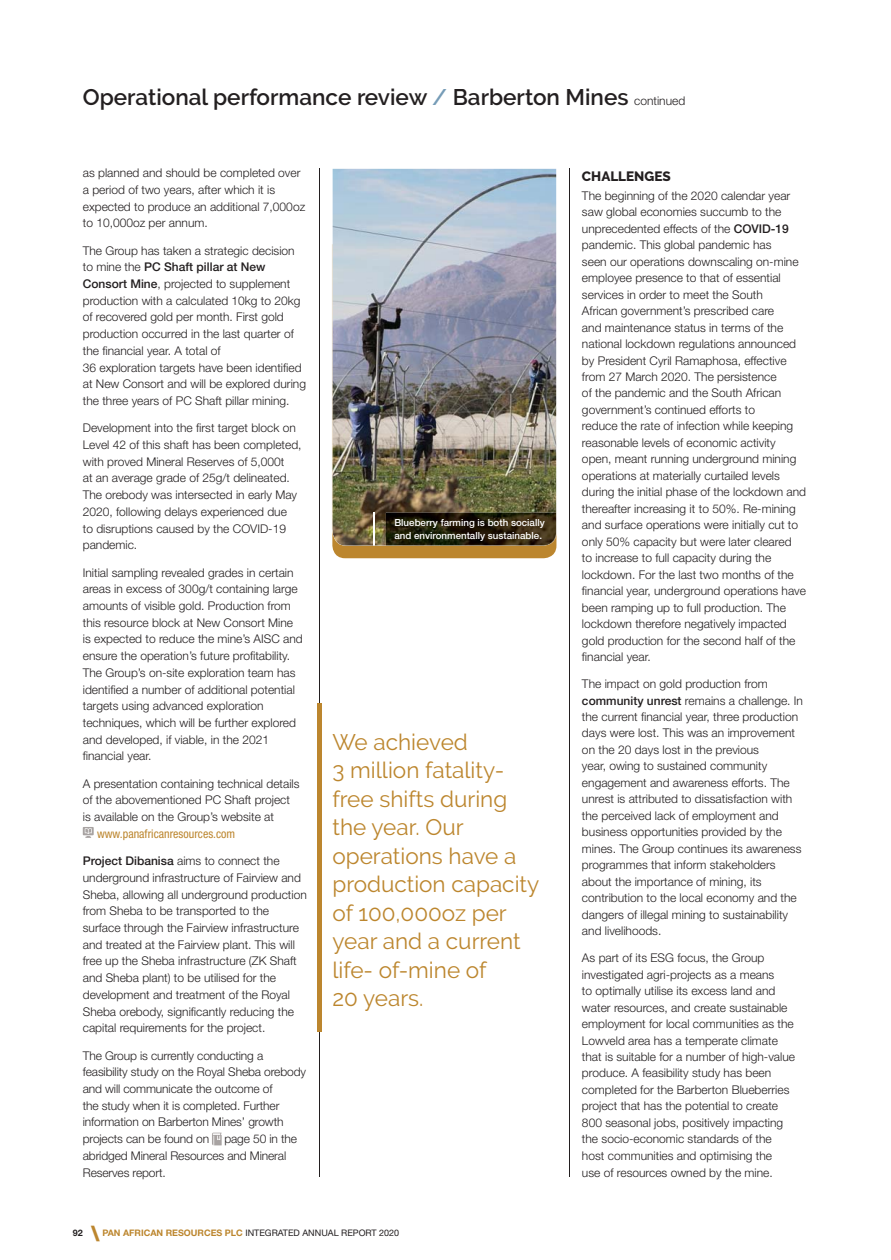
<style>
.page{position:relative;width:891px;height:1260px;background:#fff}
.page>*{position:absolute;margin:0;border:0;box-sizing:border-box;transform-origin:0 0}
.t1{font:22.5px/28.5px "Raleway";color:#bc862e}
.t2{font:600 22.5px "Raleway";color:#231f20}
.t3{font:800 21px "Helvetica Neue LT Std";color:#bc862e}
.t4{font:800 13.5px "Raleway";color:#231f20}
.t5{font:300 12px/16.5px "Helvetica Neue LT Std";color:#231f20}
.t6{font:condensed 12px "Helvetica Neue LT Std";color:#bc862e}
.t7{font:500 9.75px/12.8px "Helvetica Neue LT Std";color:#fff}
.t8{font:9px "Helvetica Neue LT Std";color:#231f20}
.t9{font:700 9px "Helvetica Neue LT Std";color:#231f20}
.s1{color:#769cb7}
.s2{font-family:"Helvetica Neue LT Std";font-weight:300;font-size:12px}
.s3{font-weight:500}
.s4{font-weight:700;color:#bc862e}
</style>
<div class="page">
<hr style="left:319px;top:169px;width:1px;height:1007px;background:#231f20">
<hr style="left:569px;top:169px;width:1px;height:1007px;background:#231f20">
<div style="left:317px;top:703px;width:5px;height:329px;background:#bc862e"></div>
<svg style="left:83px;top:827px;width:11px;height:11px"></svg>
<svg style="left:212px;top:1132px;width:10px;height:13px"></svg>
<div style="left:332px;top:546px;width:224px;height:12px;background:#bc862e"></div>
<img style="left:332px;top:169px;width:224px;height:377px">
<img style="left:386px;top:513px;width:170px;height:33px">
<hr style="left:373px;top:513px;width:1px;height:33px;background:#fff">
<h1 class="t2" style="left:83px;top:83px;width:604px">Operational performance review <span class="s1">/</span> Barberton Mines <span class="s2">continued</span></h1>
<p class="t5" style="left:83px;top:166px;width:224px">as planned and should be completed over a period of two years, after which it is expected to produce an additional 7,000oz to 10,000oz per annum.</p>
<p class="t5" style="left:83px;top:243px;width:225px">The Group has taken a strategic decision to mine the <span class="s3">PC Shaft pillar at New Consort Mine</span>, projected to supplement production with a calculated 10kg to 20kg of recovered gold per month. First gold production occurred in the last quarter of the financial year. A total of<br>36 exploration targets have been identified at New Consort and will be explored during the three years of PC Shaft pillar mining.</p>
<p class="t5" style="left:83px;top:421px;width:220px">Development into the first target block on Level 42 of this shaft has been completed, with proved Mineral Reserves of 5,000t<br>at an average grade of 25g/t delineated.<br>The orebody was intersected in early May 2020, following delays experienced due<br>to disruptions caused by the COVID-19 pandemic.</p>
<p class="t5" style="left:83px;top:565px;width:221px">Initial sampling revealed grades in certain areas in excess of 300g/t containing large amounts of visible gold. Production from this resource block at New Consort Mine is expected to reduce the mine’s AISC and ensure the operation’s future profitability.<br>The Group’s on-site exploration team has identified a number of additional potential targets using advanced exploration techniques, which will be further explored and developed, if viable, in the 2021 financial year.</p>
<p class="t5" style="left:83px;top:776px;width:218px">A presentation containing technical details of the abovementioned PC Shaft project is available on the Group’s website at</p>
<p class="t6" style="left:97px;top:829px;width:140px">www.panafricanresources.com</p>
<p class="t5" style="left:83px;top:854px;width:225px"><span class="s3">Project Dibanisa</span> aims to connect the underground infrastructure of Fairview and Sheba, allowing all underground production from Sheba to be transported to the surface through the Fairview infrastructure and treated at the Fairview plant. This will free up the Sheba infrastructure (ZK Shaft and Sheba plant) to be utilised for the development and treatment of the Royal Sheba orebody, significantly reducing the capital requirements for the project.</p>
<p class="t5" style="left:83px;top:1048px;width:225px">The Group is currently conducting a feasibility study on the Royal Sheba orebody and will communicate the outcome of<br>the study when it is completed. Further information on Barberton Mines’ growth projects can be found on</p>
<p class="t5" style="left:83px;top:1132px;width:216px;text-indent:142px">page 50 in the abridged Mineral Resources and Mineral<br>Reserves report.</p>
<p class="t7" style="left:394px;top:517px;width:152px">Blueberry farming is both socially and environmentally sustainable.</p>
<h1 class="t1" style="left:332px;top:727px;width:208px">We achieved<br>3 million fatality&shy;free shifts during the year. Our operations have a production capacity of 100,000oz per year and a current life- of-mine of<br>20 years.</h1>
<p class="t9" style="left:73px;top:1229px;width:12px">92</p>
<h2 class="t3" style="left:91px;top:1225px;width:10px">\</h2>
<p class="t8" style="left:102px;top:1229px;width:298px"><span class="s4">PAN AFRICAN RESOURCES PLC</span> INTEGRATED ANNUAL REPORT 2020</p>
<p class="t4" style="left:582px;top:169px;width:90px">CHALLENGES</p>
<p class="t5" style="left:582px;top:189px;width:225px">The beginning of the 2020 calendar year saw global economies succumb to the unprecedented effects of the <span class="s3">COVID-19 </span>pandemic. This global pandemic has<br>seen our operations downscaling on-mine employee presence to that of essential services in order to meet the South<br>African government’s prescribed care<br>and maintenance status in terms of the national lockdown regulations announced by President Cyril Ramaphosa, effective from 27 March 2020. The persistence<br>of the pandemic and the South African government’s continued efforts to<br>reduce the rate of infection while keeping reasonable levels of economic activity open, meant running underground mining operations at materially curtailed levels during the initial phase of the lockdown and thereafter increasing it to 50%. Re-mining and surface operations were initially cut to only 50% capacity but were later cleared<br>to increase to full capacity during the lockdown. For the last two months of the financial year, underground operations have been ramping up to full production. The lockdown therefore negatively impacted gold production for the second half of the financial year.</p>
<p class="t5" style="left:582px;top:677px;width:222px">The impact on gold production from <span class="s3">community unrest</span> remains a challenge. In the current financial year, three production days were lost. This was an improvement on the 20 days lost in the previous<br>year, owing to sustained community engagement and awareness efforts. The unrest is attributed to dissatisfaction with the perceived lack of employment and business opportunities provided by the mines. The Group continues its awareness programmes that inform stakeholders about the importance of mining, its contribution to the local economy and the dangers of illegal mining to sustainability and livelihoods.</p>
<p class="t5" style="left:582px;top:951px;width:214px">As part of its ESG focus, the Group investigated agri-projects as a means<br>to optimally utilise its excess land and water resources, and create sustainable employment for local communities as the Lowveld area has a temperate climate that is suitable for a number of high-value produce. A feasibility study has been completed for the Barberton Blueberries project that has the potential to create 800 seasonal jobs, positively impacting the socio-economic standards of the host communities and optimising the<br>use of resources owned by the mine.</p>
</div>
